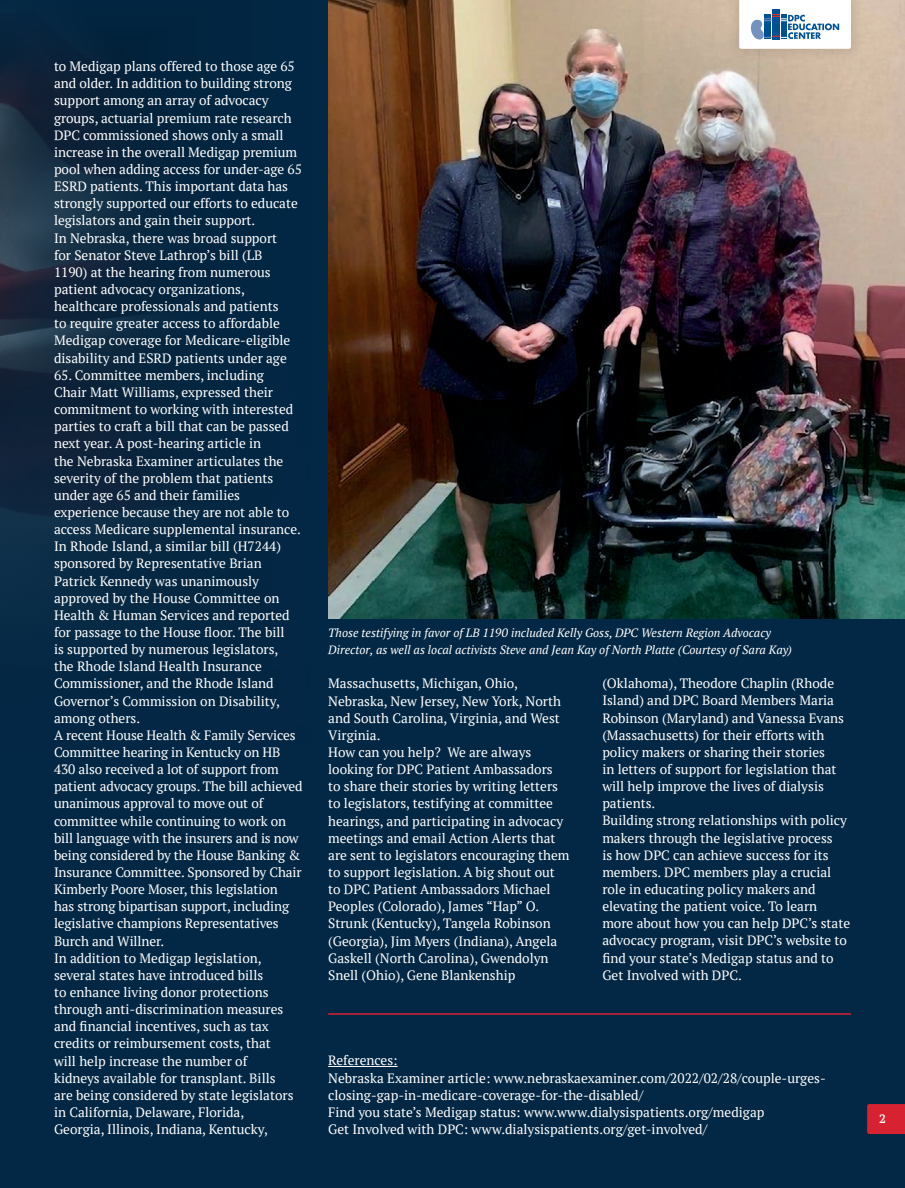
<style>
.page{position:relative;width:905px;height:1188px;background:#fff}
.page>*{position:absolute;margin:0;border:0;box-sizing:border-box;transform-origin:0 0}
.t1{font:13.5px/17.1px "PT Serif";color:#fff}
.t2{font:italic 12px/17.1px "PT Serif";color:#fff}
.t3{font:700 12px "PT Serif";color:#fff}
</style>
<div class="page">
<div style="left:0;top:0;width:904px;height:1188px;background:#032845"></div>
<img style="left:0;top:44px;width:149px;height:529px">
<div style="left:0;top:174px;width:21px;height:290px;background:#231f20;opacity:.3"></div>
<img style="left:328px;top:0;width:576px;height:619px">
<hr style="left:328px;top:1066px;width:69px;height:1px;background:#fff">
<hr style="left:328px;top:1013px;width:523px;height:2px;background:#d72232">
<svg style="left:867px;top:1104px;width:37px;height:30px"></svg>
<div style="left:726px;top:0;width:139px;height:63px;background:#cab5a0"></div>
<svg style="left:739px;top:0;width:112px;height:49px"></svg>
<p class="t1" style="left:54px;top:58px;width:249px">to Medigap plans offered to those age 65 and older. In addition to building strong support among an array of advocacy groups, actuarial premium rate research DPC commissioned shows only a small increase in the overall Medigap premium pool when adding access for under-age 65<br>ESRD patients. This important data has strongly supported our efforts to educate legislators and gain their support.</p>
<p class="t1" style="left:54px;top:229px;width:238px">In Nebraska, there was broad support for Senator Steve Lathrop’s bill (LB 1190) at the hearing from numerous patient advocacy organizations, healthcare professionals and patients to require greater access to affordable Medigap coverage for Medicare-eligible disability and ESRD patients under age</p>
<p class="t1" style="left:54px;top:366px;width:248px">65. Committee members, including<br>Chair Matt Williams, expressed their commitment to working with interested parties to craft a bill that can be passed next year. A post-hearing article in<br>the Nebraska Examiner articulates the severity of the problem that patients under age 65 and their families experience because they are not able to access Medicare supplemental insurance.</p>
<p class="t1" style="left:54px;top:538px;width:237px">In Rhode Island, a similar bill (H7244) sponsored by Representative Brian Patrick Kennedy was unanimously approved by the House Committee on Health &amp; Human Services and reported for passage to the House floor. The bill is supported by numerous legislators, the Rhode Island Health Insurance Commissioner, and the Rhode Island Governor’s Commission on Disability, among others.</p>
<p class="t1" style="left:54px;top:726px;width:250px">A recent House Health &amp; Family Services Committee hearing in Kentucky on HB 430 also received a lot of support from patient advocacy groups. The bill achieved unanimous approval to move out of committee while continuing to work on bill language with the insurers and is now being considered by the House Banking &amp; Insurance Committee. Sponsored by Chair Kimberly Poore Moser, this legislation<br>has strong bipartisan support, including legislative champions Representatives Burch and Willner.</p>
<p class="t1" style="left:54px;top:949px;width:241px">In addition to Medigap legislation, several states have introduced bills<br>to enhance living donor protections through anti-discrimination measures and financial incentives, such as tax credits or reimbursement costs, that will help increase the number of kidneys available for transplant. Bills are being considered by state legislators in California, Delaware, Florida, Georgia, Illinois, Indiana, Kentucky,</p>
<p class="t2" style="left:328px;top:624px;width:465px">Those testifying in favor of LB 1190 included Kelly Goss, DPC Western Region Advocacy<br>Director, as well as local activists Steve and Jean Kay of North Platte (Courtesy of Sara Kay)</p>
<p class="t1" style="left:328px;top:675px;width:234px">Massachusetts, Michigan, Ohio,<br>Nebraska, New Jersey, New York, North and South Carolina, Virginia, and West<br>Virginia.</p>
<p class="t1" style="left:328px;top:744px;width:243px">How can you help? We are always looking for DPC Patient Ambassadors<br>to share their stories by writing letters to legislators, testifying at committee hearings, and participating in advocacy meetings and email Action Alerts that are sent to legislators encouraging them to support legislation. A big shout out to DPC Patient Ambassadors Michael Peoples (Colorado), James “Hap” O.<br>Strunk (Kentucky), Tangela Robinson (Georgia), Jim Myers (Indiana), Angela Gaskell (North Carolina), Gwendolyn Snell (Ohio), Gene Blankenship</p>
<p class="t1" style="left:602px;top:675px;width:243px">(Oklahoma), Theodore Chaplin (Rhode Island) and DPC Board Members Maria Robinson (Maryland) and Vanessa Evans (Massachusetts) for their efforts with policy makers or sharing their stories<br>in letters of support for legislation that will help improve the lives of dialysis patients.</p>
<p class="t1" style="left:602px;top:812px;width:249px">Building strong relationships with policy makers through the legislative process<br>is how DPC can achieve success for its members. DPC members play a crucial role in educating policy makers and elevating the patient voice. To learn more about how you can help DPC’s state advocacy program, visit DPC’s website to find your state’s Medigap status and to Get Involved with DPC.</p>
<p class="t1" style="left:328px;top:1052px;width:71px">References:</p>
<p class="t1" style="left:328px;top:1069px;width:499px">Nebraska Examiner article: www.nebraskaexaminer.com/2022/02/28/couple-urges&shy;closing-gap-in-medicare-coverage-for-the-disabled/</p>
<p class="t1" style="left:328px;top:1103px;width:438px">Find you state’s Medigap status: www.www.dialysispatients.org/medigap</p>
<p class="t1" style="left:328px;top:1121px;width:381px">Get Involved with DPC: www.dialysispatients.org/get-involved/</p>
<p class="t3" style="left:879px;top:1111px;width:8px">2</p>
</div>
